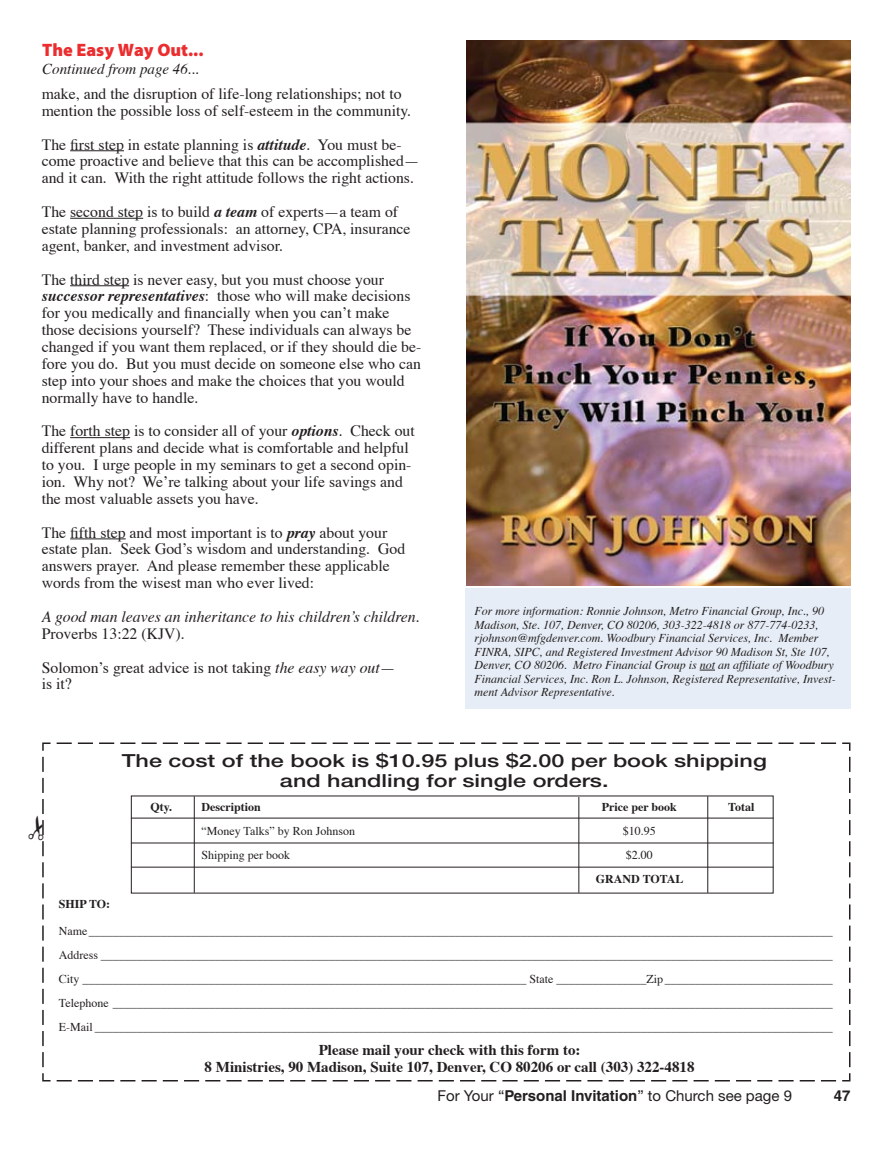
<style>
.page{position:relative;width:891px;height:1161px;background:#fff}
.page>*{position:absolute;margin:0;border:0;box-sizing:border-box;transform-origin:0 0}
.t1{font:500 18px/19.5px "Helvetica Neue";color:#231f20;text-align:center;scale:1.3 1}
.t2{font:900 18px "Myriad";color:#eb2d2f}
.t3{font:15.75px/16.8px "Times";color:#231f20}
.t4{font:italic 15.75px "Times";color:#231f20}
.t5{font:700 15px/16.5px "Times";color:#231f20;text-align:center}
.t6{font:15px "Helvetica Neue";color:#231f20}
.t7{font:italic 15px "Times";color:#231f20}
.t8{font:700 15px "Helvetica";color:#231f20}
.t9{font:12px/24px "Times";color:#231f20;text-align:justify}
.t10{font:italic 12px/13.5px "Times";color:#231f20}
.t11{font:700 12px "Times";color:#231f20}
.s1{font-weight:700;font-style:italic}
.s2{font-style:italic}
.s3{font-family:"Helvetica";font-weight:700}
</style>
<div class="page">
<div style="left:465px;top:588px;width:385px;height:121px;background:#e6edf6"></div>
<img style="left:467px;top:40px;width:383px;height:546px">
<svg style="left:700px;top:670px;width:15px;height:1px"></svg>
<svg style="left:42px;top:742px;width:809px;height:340px"></svg>
<hr style="left:131px;top:818px;width:643px;height:1px;background:#231f20">
<hr style="left:131px;top:843px;width:643px;height:1px;background:#231f20">
<hr style="left:131px;top:867px;width:643px;height:1px;background:#231f20">
<hr style="left:707px;top:796px;width:1px;height:97px;background:#231f20">
<hr style="left:578px;top:797px;width:1px;height:96px;background:#231f20">
<hr style="left:194px;top:796px;width:1px;height:97px;background:#231f20">
<hr style="left:70px;top:150px;width:54px;height:1px;background:#231f20">
<hr style="left:70px;top:218px;width:73px;height:1px;background:#231f20">
<hr style="left:70px;top:285px;width:59px;height:1px;background:#231f20">
<hr style="left:70px;top:437px;width:60px;height:1px;background:#231f20">
<hr style="left:70px;top:539px;width:56px;height:1px;background:#231f20">
<svg style="left:42px;top:757px;width:2px;height:313px"></svg>
<p class="t2" style="left:42px;top:40px;width:163px">The Easy Way Out...</p>
<p class="t7" style="left:42px;top:55px;width:158px">Continued from page 46...</p>
<p class="t3" style="left:42px;top:84px;width:371px">make, and the disruption of life-long relationships; not to mention the possible loss of self-esteem in the community.</p>
<p class="t3" style="left:42px;top:135px;width:379px">The first step in estate planning is <span class="s1">attitude</span>. You must be&shy;come proactive and believe that this can be accomplished— and it can. With the right attitude follows the right actions.</p>
<p class="t3" style="left:42px;top:202px;width:370px">The second step is to build <span class="s1">a team</span> of experts—a team of estate planning professionals: an attorney, CPA, insurance agent, banker, and investment advisor.</p>
<p class="t3" style="left:42px;top:270px;width:381px">The third step is never easy, but you must choose your <span class="s1">successor representatives</span>: those who will make decisions for you medically and financially when you can’t make those decisions yourself? These individuals can always be changed if you want them replaced, or if they should die be&shy;fore you do. But you must decide on someone else who can step into your shoes and make the choices that you would normally have to handle.</p>
<p class="t3" style="left:42px;top:421px;width:375px">The forth step is to consider all of your <span class="s1">options</span>. Check out different plans and decide what is comfortable and helpful to you. I urge people in my seminars to get a second opin&shy;ion. Why not? We’re talking about your life savings and the most valuable assets you have.</p>
<p class="t3" style="left:42px;top:523px;width:365px">The fifth step and most important is to <span class="s1">pray</span> about your estate plan. Seek God’s wisdom and understanding. God answers prayer. And please remember these applicable words from the wisest man who ever lived:</p>
<p class="t4" style="left:42px;top:603px;width:379px">A good man leaves an inheritance to his children’s children.</p>
<p class="t3" style="left:42px;top:615px;width:355px;line-height:33.8px">Proverbs 13:22 (KJV).<br>Solomon’s great advice is not taking <span class="s2">the easy way out</span>—</p>
<p class="t3" style="left:42px;top:674px;width:32px">is it?</p>
<p class="t10" style="left:475px;top:603px;width:363px">For more information: Ronnie Johnson, Metro Financial Group, Inc., 90<br>Madison, Ste. 107, Denver, CO 80206, 303-322-4818 or 877-774-0233, rjohnson@mfgdenver.com. Woodbury Financial Services, Inc. Member FINRA, SIPC, and Registered Investment Advisor 90 Madison St, Ste 107, Denver, CO 80206. Metro Financial Group is not an affiliate of Woodbury Financial Services, Inc. Ron L. Johnson, Registered Representative, Invest&shy;ment Advisor Representative.</p>
<p class="t1" style="left:122px;top:751px;width:498px">The cost of the book is $10.95 plus $2.00 per book shipping and handling for single orders.</p>
<p class="t11" style="left:150px;top:795px;width:23px">Qty.</p>
<p class="t11" style="left:201px;top:795px;width:61px">Description</p>
<p class="t11" style="left:602px;top:795px;width:77px">Price per book</p>
<p class="t11" style="left:728px;top:795px;width:28px">Total</p>
<p class="t9" style="left:201px;top:818px;width:155px">“Money Talks” by Ron Johnson</p>
<p class="t9" style="left:623px;top:818px;width:34px">$10.95</p>
<p class="t9" style="left:201px;top:842px;width:90px">Shipping per book</p>
<p class="t9" style="left:626px;top:842px;width:28px">$2.00</p>
<p class="t11" style="left:596px;top:867px;width:89px">Grand Total</p>
<p class="t11" style="left:59px;top:893px;width:53px">Ship to:</p>
<p class="t9" style="left:59px;top:918px;width:775px">Name____________________________________________________________________________________________________________________________ Address __________________________________________________________________________________________________________________________ City __________________________________________________________________________ State _______________Zip ____________________________ Telephone ________________________________________________________________________________________________________________________ E-Mail ___________________________________________________________________________________________________________________________</p>
<p class="t5" style="left:205px;top:1040px;width:491px">Please mail your check with this form to:<br>8 Ministries, 90 Madison, Suite 107, Denver, CO 80206 or call (303) 322-4818</p>
<p class="t6" style="left:437px;top:1087px;width:356px">For Your “<span class="s3">Personal Invitation</span>” to Church see page 9</p>
<p class="t8" style="left:834px;top:1086px;width:18px">47</p>
</div>
